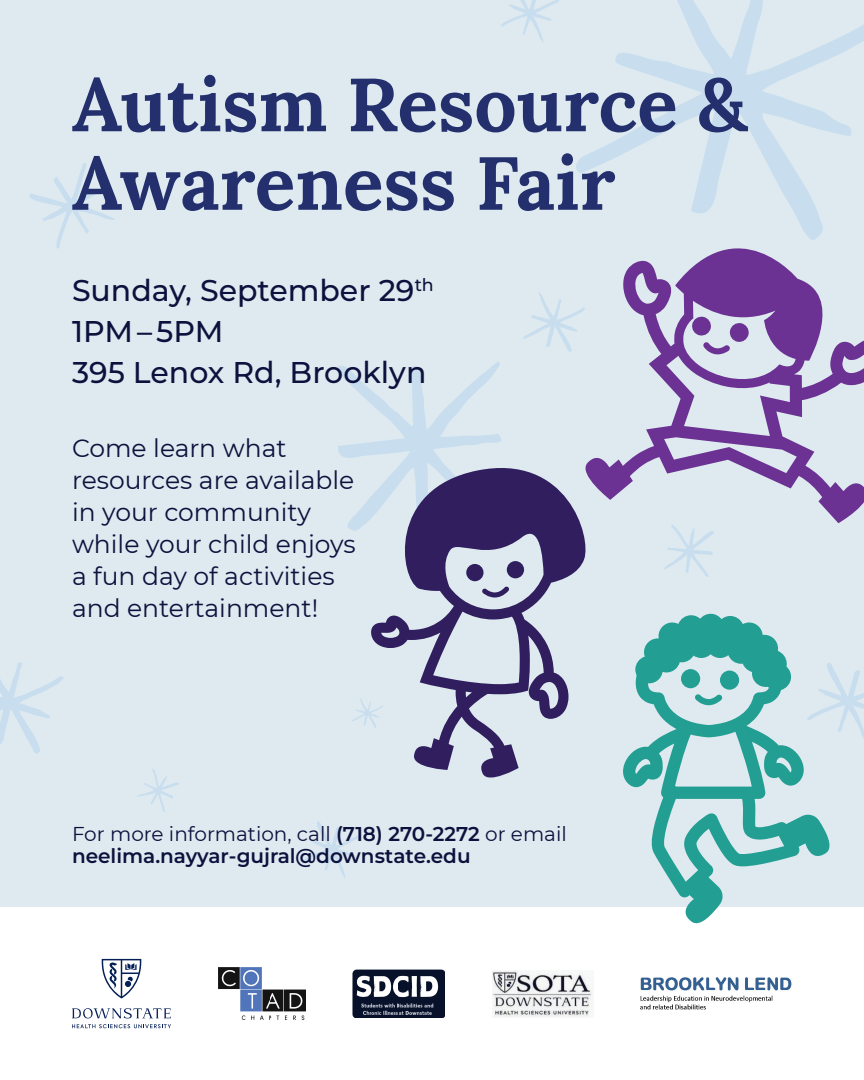
<style>
.page{position:relative;width:864px;height:1080px;background:#deeaef}
.page>*{position:absolute;margin:0;border:0;box-sizing:border-box;transform-origin:0 0}
.t1{font:700 75px/78.5px "Lora";color:#23306d}
.t2{font:500 30px/41px "Montserrat";color:#0d113d}
.t3{font:25px/32px "Montserrat";color:#0d113d}
.t4{font:600 20px/22.5px "Montserrat";color:#0d113d}
.s1{font-weight:400}
</style>
<div class="page">
<div style="left:0;top:907px;width:864px;height:173px;background:#fff"></div>
<svg style="left:29px;top:163px;width:85px;height:85px"></svg>
<svg style="left:834px;top:670px;width:30px;height:68px"></svg>
<svg style="left:303px;top:821px;width:58px;height:57px"></svg>
<svg style="left:664px;top:525px;width:50px;height:52px"></svg>
<svg style="left:501px;top:0;width:58px;height:42px"></svg>
<svg style="left:523px;top:292px;width:54px;height:60px"></svg>
<svg style="left:576px;top:0;width:288px;height:206px"></svg>
<svg style="left:337px;top:362px;width:164px;height:169px"></svg>
<svg style="left:352px;top:698px;width:19px;height:27px"></svg>
<svg style="left:0;top:662px;width:64px;height:92px"></svg>
<svg style="left:137px;top:769px;width:42px;height:43px"></svg>
<img style="left:218px;top:968px;width:87px;height:51px">
<img style="left:353px;top:969px;width:92px;height:49px">
<img style="left:492px;top:970px;width:100px;height:47px">
<svg style="left:371px;top:452px;width:215px;height:326px"></svg>
<svg style="left:623px;top:614px;width:211px;height:310px"></svg>
<svg style="left:577px;top:206px;width:287px;height:317px"></svg>
<svg style="left:72px;top:1008px;width:99px;height:10px"></svg>
<svg style="left:72px;top:1024px;width:99px;height:4px"></svg>
<svg style="left:102px;top:959px;width:39px;height:40px"></svg>
<img style="left:640px;top:977px;width:152px;height:33px">
<h1 class="t1" style="left:72px;top:58px;width:677px">Autism Resource &amp;<br>Awareness Fair</h1>
<p class="t2" style="left:72px;top:268px;width:363px">Sunday, September 29<sup>th<br></sup>1PM – 5PM<br>395 Lenox Rd, Brooklyn</p>
<p class="t3" style="left:72px;top:431px;width:285px">Come learn what resources are available in your community while your child enjoys a fun day of activities and entertainment!</p>
<p class="t4" style="left:72px;top:821px;width:496px"><span class="s1">For more information, call</span> (718) 270-2272 <span class="s1">or email </span>neelima.nayyar-gujral@downstate.edu</p>
</div>
